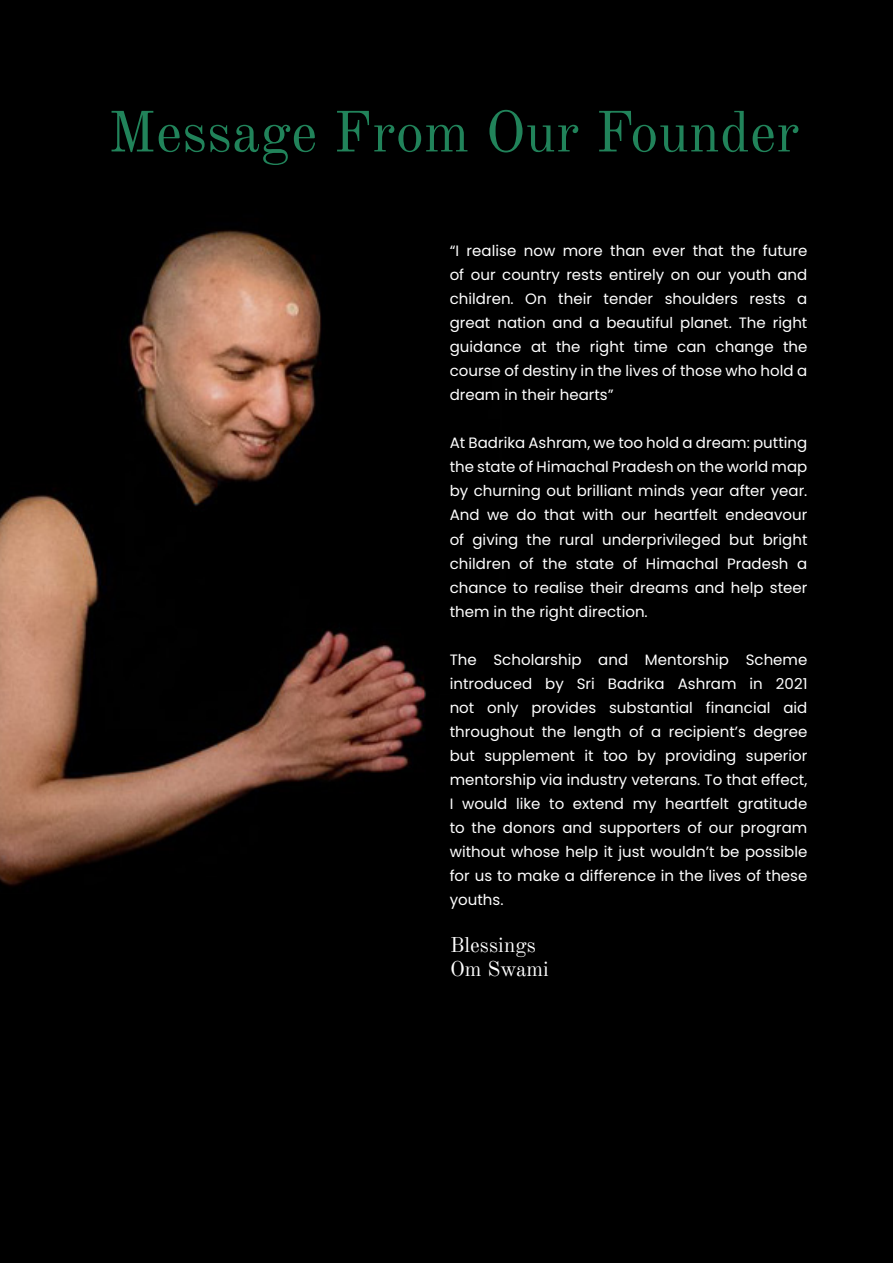
<style>
.page{position:relative;width:893px;height:1263px;background:#fff}
.page>*{position:absolute;margin:0;border:0;box-sizing:border-box;transform-origin:0 0}
.t1{font:57px "Old Standard TT";color:#21835a}
.t2{font:21px "Old Standard TT";color:#fff}
.t3{font:15px/24px "Poppins";color:#fff;text-align:justify}
</style>
<div class="page">
<img style="left:0;top:0;width:893px;height:1263px">
<p class="t1" style="left:108px;top:89px;width:693px">Message From Our Founder</p>
<p class="t3" style="left:450px;top:239px;width:359px">“I realise now more than ever that the future of our country rests entirely on our youth and children. On their tender shoulders rests a great nation and a beautiful planet. The right guidance at the right time can change the course of destiny in the lives of those who hold a dream in their hearts”</p>
<p class="t3" style="left:450px;top:431px;width:359px">At Badrika Ashram, we too hold a dream: putting the state of Himachal Pradesh on the world map by churning out brilliant minds year after year.<br>And we do that with our heartfelt endeavour of giving the rural underprivileged but bright children of the state of Himachal Pradesh a chance to realise their dreams and help steer them in the right direction.</p>
<p class="t3" style="left:450px;top:647px;width:359px">The Scholarship and Mentorship Scheme introduced by Sri Badrika Ashram in 2021 not only provides substantial financial aid throughout the length of a recipient’s degree but supplement it too by providing superior mentorship via industry veterans. To that effect, I would like to extend my heartfelt gratitude to the donors and supporters of our program without whose help it just wouldn’t be possible for us to make a difference in the lives of these youths.</p>
<p class="t2" style="left:450px;top:929px;width:87px">Blessings</p>
<p class="t2" style="left:450px;top:953px;width:100px">Om Swami</p>
</div>
